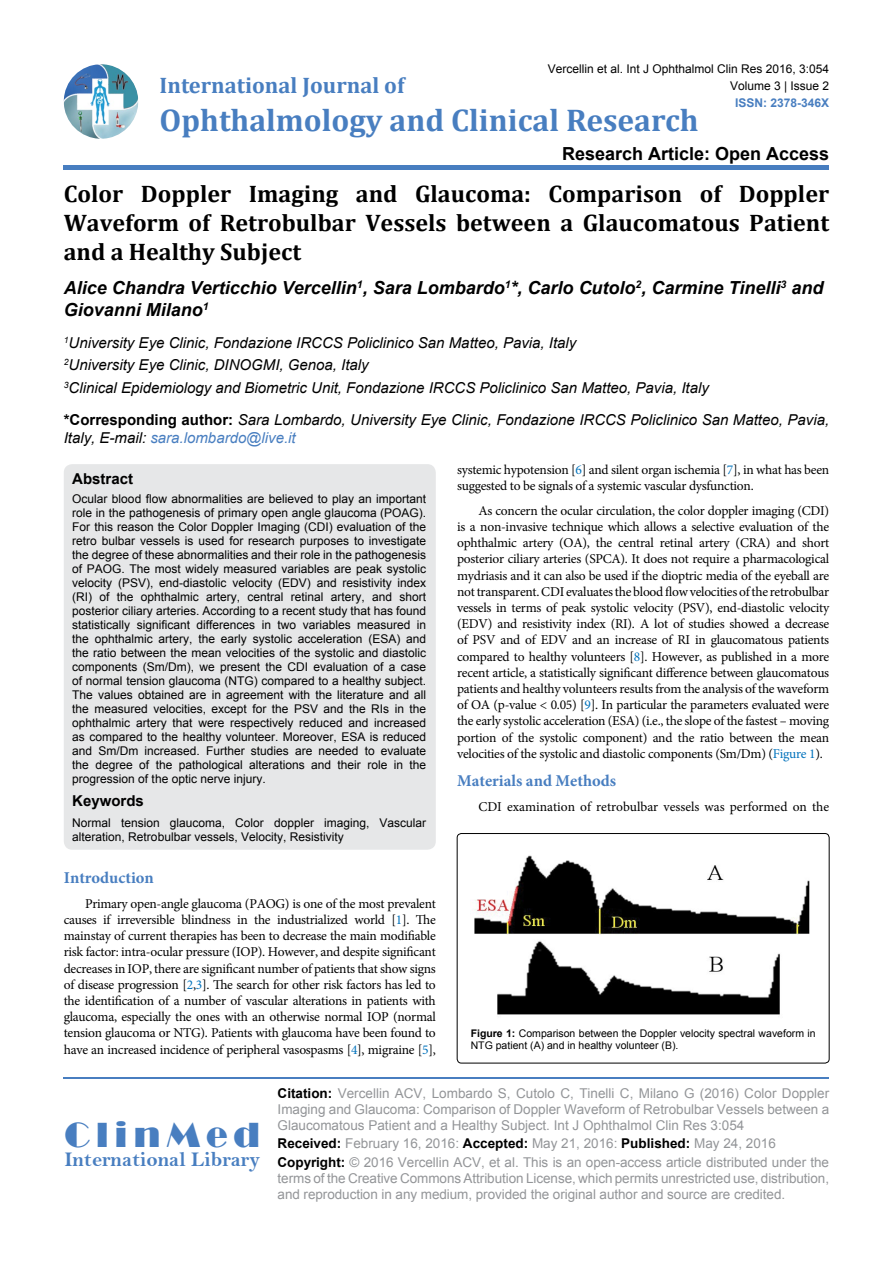
<style>
.page{position:relative;width:893px;height:1263px;background:#fff}
.page>*{position:absolute;margin:0;border:0;box-sizing:border-box;transform-origin:0 0}
.t1{font:36px "Broadway";letter-spacing:.16em;color:#487ec0}
.t2{font:700 31.5px "Cambria";color:#487ec0}
.t3{font:700 24px/28.8px "Cambria";color:#000;text-align:justify}
.t4{font:700 22.5px "Cambria";color:#487ec0}
.t5{font:21px "Bell MT Bold";color:#487ec0}
.t6{font:italic 700 18px/21.6px "Arial";color:#000}
.t7{font:700 18px "Arial";color:#000}
.t8{font:700 16.5px "Minion Pro";color:#487ec0}
.t9{font:italic 15px/22.2px "Arial";color:#000}
.t10{font:700 15px "Arial";color:#000}
.t11{font:13.5px/16.2px "Minion Pro";letter-spacing:-.02em;color:#000;text-align:justify}
.t12{font:13.5px/16.2px "Arial";letter-spacing:-.005em;color:#939598}
.t13{font:13.5px "Minion Pro";color:#000}
.t14{font:12px/14px "Arial";color:#000;text-align:justify}
.t15{font:700 12px "Arial";color:#487ec0}
.t16{font:10.5px/12.6px "Arial";color:#000}
.s1{font-weight:700;font-style:normal}
.s2{color:#487ec0}
.s3{color:#0072bc}
.s4{font-weight:700}
.s5{font-weight:700;color:#000}
</style>
<div class="page">
<img style="left:64px;top:64px;width:74px;height:75px;border-radius:37px">
<div style="left:64px;top:165px;width:765px;height:5px;background:#487ec0"></div>
<hr style="left:64px;top:1077px;width:765px;height:2px;background:#487ec0">
<div style="left:64px;top:464px;width:372px;height:386px;background:#e6e7e8;border-radius:9px"></div>
<div style="left:457px;top:833px;width:372px;height:230px;border:1px solid #000;border-radius:4px"></div>
<img style="left:474px;top:855px;width:336px;height:160px">
<p class="t14" style="left:548px;top:61px;width:283px">Vercellin et al. Int J Ophthalmol Clin Res 2016, 3:054</p>
<p class="t15" style="left:735px;top:95px;width:96px">ISSN: 2378-346X</p>
<h3 class="t4" style="left:160px;top:70px;width:246px">International Journal of</h3>
<h2 class="t2" style="left:160px;top:98px;width:541px">Ophthalmology and Clinical Research</h2>
<h3 class="t7" style="left:562px;top:142px;width:269px">Research Article: Open Access</h3>
<p class="t14" style="left:730px;top:79px;width:101px">Volume 3 | Issue 2</p>
<h3 class="t3" style="left:64px;top:179px;width:767px">Color Doppler Imaging and Glaucoma: Comparison of Doppler Waveform of Retrobulbar Vessels between a Glaucomatous Patient and a Healthy Subject</h3>
<h3 class="t6" style="left:64px;top:278px;width:761px">Alice Chandra Verticchio Vercellin<sup>1</sup>, Sara Lombardo<sup>1</sup>*, Carlo Cutolo<sup>2</sup>, Carmine Tinelli<sup>3</sup> and<br>Giovanni Milano<sup>1</sup></h3>
<p class="t9" style="left:64px;top:332px;width:647px"><sup>1</sup>University Eye Clinic, Fondazione IRCCS Policlinico San Matteo, Pavia, Italy<br><sup>2</sup>University Eye Clinic, DINOGMI, Genoa, Italy<br><sup>3</sup>Clinical Epidemiology and Biometric Unit, Fondazione IRCCS Policlinico San Matteo, Pavia, Italy</p>
<p class="t9" style="left:64px;top:411px;width:767px;line-height:18px"><span class="s1">*Corresponding author:</span> Sara Lombardo, University Eye Clinic, Fondazione IRCCS Policlinico San Matteo, Pavia,<br>Italy, E-mail: <span class="s2">sara.lombardo@live.it</span></p>
<p class="t10" style="left:72px;top:468px;width:62px">Abstract</p>
<p class="t14" style="left:72px;top:492px;width:355px">Ocular blood flow abnormalities are believed to play an important role in the pathogenesis of primary open angle glaucoma (POAG).<br>For this reason the Color Doppler Imaging (CDI) evaluation of the retro bulbar vessels is used for research purposes to investigate the degree of these abnormalities and their role in the pathogenesis of PAOG. The most widely measured variables are peak systolic velocity (PSV), end-diastolic velocity (EDV) and resistivity index (RI) of the ophthalmic artery, central retinal artery, and short posterior ciliary arteries. According to a recent study that has found statistically significant differences in two variables measured in the ophthalmic artery, the early systolic acceleration (ESA) and the ratio between the mean velocities of the systolic and diastolic components (Sm/Dm), we present the CDI evaluation of a case of normal tension glaucoma (NTG) compared to a healthy subject.<br>The values obtained are in agreement with the literature and all the measured velocities, except for the PSV and the RIs in the ophthalmic artery that were respectively reduced and increased as compared to the healthy volunteer. Moreover, ESA is reduced and Sm/Dm increased. Further studies are needed to evaluate the degree of the pathological alterations and their role in the progression of the optic nerve injury.</p>
<p class="t10" style="left:72px;top:791px;width:73px">Keywords</p>
<p class="t14" style="left:72px;top:815px;width:355px;line-height:14.4px">Normal tension glaucoma, Color doppler imaging, Vascular alteration, Retrobulbar vessels, Velocity, Resistivity</p>
<p class="t8" style="left:64px;top:866px;width:92px">Introduction</p>
<p class="t11" style="left:64px;top:895px;width:374px;text-indent:21px">Primary open-angle glaucoma (PAOG) is one of the most prevalent causes if irreversible blindness in the industrialized world [<span class="s3">1</span>]. The mainstay of current therapies has been to decrease the main modifiable risk factor: intra-ocular pressure (IOP). However, and despite significant decreases in IOP, there are significant number of patients that show signs of disease progression [<span class="s3">2</span>,<span class="s3">3</span>]. The search for other risk factors has led to the identification of a number of vascular alterations in patients with glaucoma, especially the ones with an otherwise normal IOP (normal tension glaucoma or NTG). Patients with glaucoma have been found to have an increased incidence of peripheral vasospasms [<span class="s3">4</span>], migraine [<span class="s3">5</span>],</p>
<p class="t11" style="left:457px;top:462px;width:374px">systemic hypotension [<span class="s3">6</span>] and silent organ ischemia [<span class="s3">7</span>], in what has been suggested to be signals of a systemic vascular dysfunction.</p>
<p class="t11" style="left:457px;top:502px;width:374px;text-indent:21px">As concern the ocular circulation, the color doppler imaging (CDI) is a non-invasive technique which allows a selective evaluation of the ophthalmic artery (OA), the central retinal artery (CRA) and short posterior ciliary arteries (SPCA). It does not require a pharmacological mydriasis and it can also be used if the dioptric media of the eyeball are not transparent. CDI evaluates the blood flow velocities of the retrobulbar vessels in terms of peak systolic velocity (PSV), end-diastolic velocity (EDV) and resistivity index (RI). A lot of studies showed a decrease of PSV and of EDV and an increase of RI in glaucomatous patients compared to healthy volunteers [<span class="s3">8</span>]. However, as published in a more recent article, a statistically significant difference between glaucomatous patients and healthy volunteers results from the analysis of the waveform of OA (p-value &lt; 0.05) [<span class="s3">9</span>]. In particular the parameters evaluated were the early systolic acceleration (ESA) (i.e., the slope of the fastest – moving portion of the systolic component) and the ratio between the mean velocities of the systolic and diastolic components (Sm/Dm) (<span class="s3">Figure 1</span>).</p>
<p class="t8" style="left:457px;top:769px;width:161px">Materials and Methods</p>
<p class="t13" style="left:478px;top:797px;width:352px">CDI examination of retrobulbar vessels was performed on the</p>
<p class="t16" style="left:471px;top:1027px;width:346px"><span class="s4">Figure 1:</span> Comparison between the Doppler velocity spectral waveform in<br>NTG patient (A) and in healthy volunteer (B).</p>
<h1 class="t1" style="left:64px;top:1113px;width:197px">ClinMed</h1>
<h3 class="t5" style="left:64px;top:1147px;width:197px">International Library</h3>
<p class="t12" style="left:278px;top:1085px;width:553px;text-align:justify"><span class="s5">Citation:</span> Vercellin ACV, Lombardo S, Cutolo C, Tinelli C, Milano G (2016) Color Doppler Imaging and Glaucoma: Comparison of Doppler Waveform of Retrobulbar Vessels between a Glaucomatous Patient and a Healthy Subject. Int J Ophthalmol Clin Res 3:054</p>
<p class="t12" style="left:278px;top:1135px;width:553px;line-height:18.3px"><span class="s5">Received:</span> February 16, 2016: <span class="s5">Accepted:</span> May 21, 2016: <span class="s5">Published:</span> May 24, 2016<br><span class="s5">Copyright:</span> © 2016 Vercellin ACV, et al. This is an open-access article distributed under the</p>
<p class="t12" style="left:278px;top:1170px;width:553px">terms of the Creative Commons Attribution License, which permits unrestricted use, distribution, and reproduction in any medium, provided the original author and source are credited.</p>
</div>
